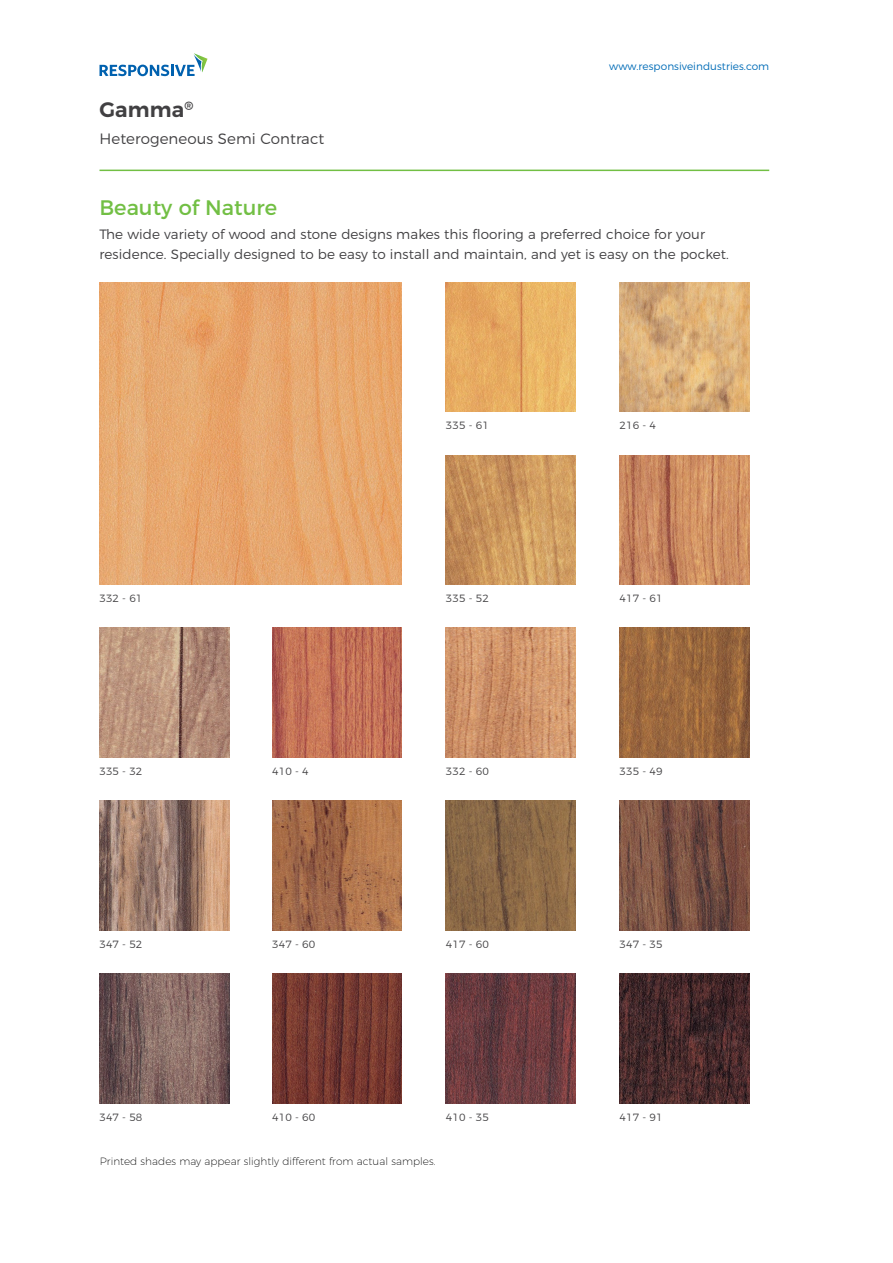
<style>
.page{position:relative;width:893px;height:1263px;background:#fff}
.page>*{position:absolute;margin:0;border:0;box-sizing:border-box;transform-origin:0 0}
.t1{font:21px "Montserrat";color:#72bf44}
.t2{font:600 21px "Montserrat";letter-spacing:.005em;color:#414042}
.t3{font:300 15px "Montserrat";letter-spacing:.005em;color:#414042}
.t4{font:300 13.5px/19.5px "Montserrat";letter-spacing:.005em;color:#414042}
.t5{font:300 10.5px "Montserrat";letter-spacing:.005em;color:#414042}
.t6{font:200 10.5px "Montserrat";letter-spacing:.005em;color:#000}
.t7{font:300 10.5px "Montserrat";letter-spacing:.005em;color:#006cb7}
</style>
<div class="page">
<hr style="left:99px;top:170px;width:670px;height:1px;background:#72bf44">
<svg style="left:99px;top:53px;width:108px;height:23px"></svg>
<img style="left:446px;top:282px;width:130px;height:130px">
<img style="left:446px;top:455px;width:130px;height:130px">
<img style="left:99px;top:628px;width:130px;height:129px">
<img style="left:99px;top:973px;width:130px;height:130px">
<img style="left:272px;top:973px;width:130px;height:130px">
<img style="left:446px;top:973px;width:130px;height:130px">
<img style="left:620px;top:973px;width:129px;height:130px">
<img style="left:272px;top:628px;width:130px;height:129px">
<img style="left:446px;top:628px;width:130px;height:129px">
<img style="left:620px;top:628px;width:129px;height:129px">
<img style="left:99px;top:801px;width:130px;height:129px">
<img style="left:272px;top:801px;width:130px;height:129px">
<img style="left:446px;top:801px;width:130px;height:129px">
<img style="left:620px;top:801px;width:129px;height:129px">
<img style="left:620px;top:455px;width:129px;height:130px">
<img style="left:99px;top:282px;width:303px;height:303px">
<img style="left:620px;top:282px;width:129px;height:130px">
<h1 class="t2" style="left:99px;top:93px;width:95px">Gamma<sup>®</sup></h1>
<p class="t3" style="left:99px;top:127px;width:226px">Heterogeneous Semi Contract</p>
<p class="t7" style="left:609px;top:58px;width:161px">www.responsiveindustries.com</p>
<h1 class="t1" style="left:99px;top:191px;width:179px">Beauty of Nature</h1>
<p class="t4" style="left:99px;top:223px;width:631px">The wide variety of wood and stone designs makes this flooring a preferred choice for your residence. Specially designed to be easy to install and maintain, and yet is easy on the pocket.</p>
<p class="t5" style="left:446px;top:417px;width:44px">335 - 61</p>
<p class="t5" style="left:620px;top:417px;width:38px">216 - 4</p>
<p class="t5" style="left:99px;top:590px;width:44px">332 - 61</p>
<p class="t5" style="left:620px;top:590px;width:44px">417 - 61</p>
<p class="t5" style="left:446px;top:590px;width:44px">335 - 52</p>
<p class="t5" style="left:99px;top:763px;width:44px">335 - 32</p>
<p class="t5" style="left:272px;top:763px;width:38px">410 - 4</p>
<p class="t5" style="left:446px;top:763px;width:44px">332 - 60</p>
<p class="t5" style="left:620px;top:763px;width:44px">335 - 49</p>
<p class="t5" style="left:99px;top:936px;width:44px">347 - 52</p>
<p class="t5" style="left:272px;top:936px;width:44px">347 - 60</p>
<p class="t5" style="left:446px;top:936px;width:44px">417 - 60</p>
<p class="t5" style="left:620px;top:936px;width:44px">347 - 35</p>
<p class="t5" style="left:99px;top:1109px;width:44px">347 - 58</p>
<p class="t5" style="left:272px;top:1109px;width:44px">410 - 60</p>
<p class="t5" style="left:446px;top:1109px;width:44px">410 - 35</p>
<p class="t5" style="left:620px;top:1109px;width:44px">417 - 91</p>
<p class="t6" style="left:100px;top:1154px;width:337px">Printed shades may appear slightly different from actual samples.</p>
</div>
